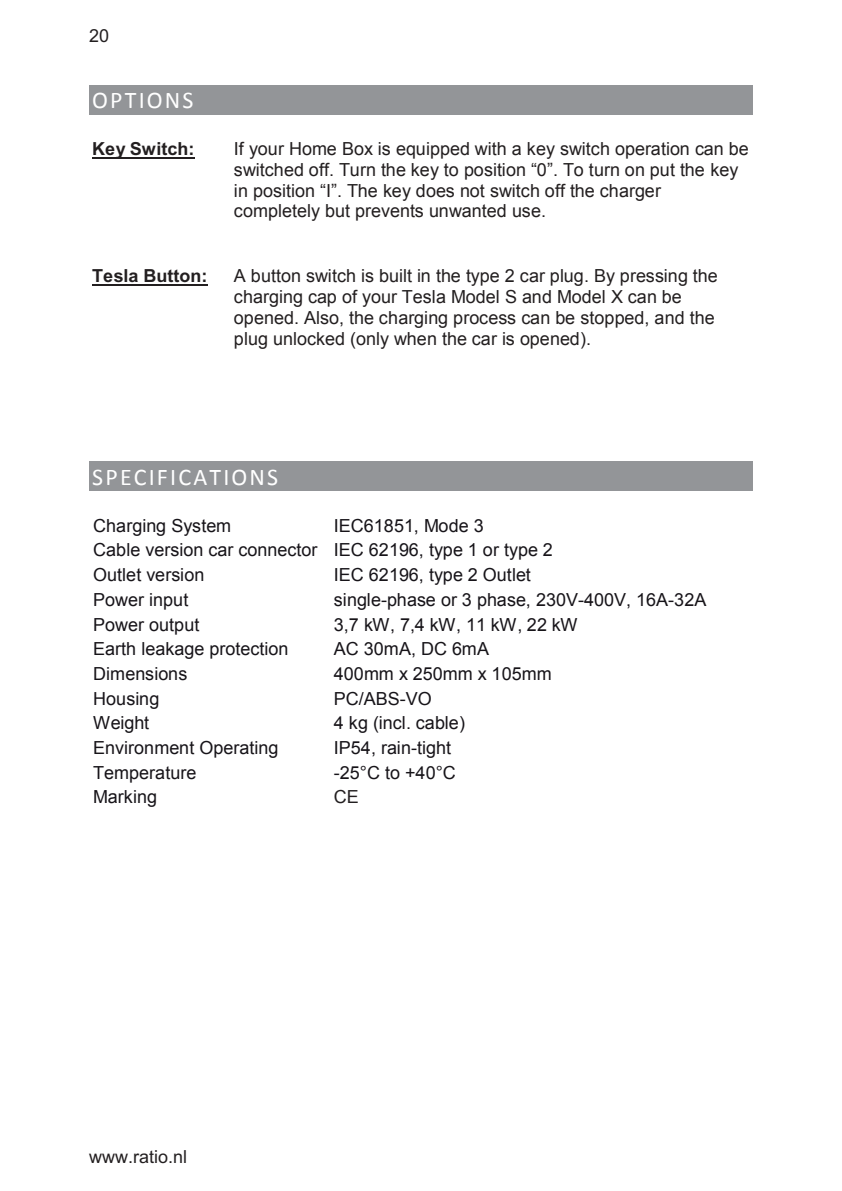
<style>
.page{position:relative;width:842px;height:1191px;background:#fff}
.page>*{position:absolute;margin:0;border:0;box-sizing:border-box;transform-origin:0 0}
.t1{font:24px "Calibri";letter-spacing:.09em;color:#fff}
.t2{font:18px/20.8px "Arial";letter-spacing:.005em;color:#231f20}
.t3{font:18px/24.8px "Arial";letter-spacing:.005em;color:#171419}
.t4{font:700 18px "Arial";color:#231f20}
.t5{font:18px "Arial";color:#231f20}
</style>
<div class="page">
<div style="left:89px;top:85px;width:664px;height:29px;background:#939598"></div>
<hr style="left:92px;top:157px;width:102px;height:2px;background:#231f20">
<hr style="left:92px;top:284px;width:115px;height:2px;background:#231f20">
<div style="left:89px;top:462px;width:664px;height:29px;background:#939598"></div>
<p class="t5" style="left:89px;top:23px;width:22px">20</p>
<h1 class="t1" style="left:92px;top:83px;width:103px">OPTIONS</h1>
<p class="t4" style="left:92px;top:138px;width:104px">Key Switch:</p>
<p class="t2" style="left:234px;top:138px;width:516px">If your Home Box is equipped with a key switch operation can be switched off. Turn the key to position “0”. To turn on put the key in position “I”. The key does not switch off the charger completely but prevents unwanted use.</p>
<p class="t4" style="left:92px;top:265px;width:117px">Tesla Button:</p>
<p class="t2" style="left:234px;top:266px;width:485px">A button switch is built in the type 2 car plug. By pressing the charging cap of your Tesla Model S and Model X can be opened. Also, the charging process can be stopped, and the plug unlocked (only when the car is opened).</p>
<h1 class="t1" style="left:92px;top:460px;width:187px">SPECIFICATIONS</h1>
<p class="t3" style="left:93px;top:513px;width:226px">Charging System<br>Cable version car connector<br>Outlet version<br>Power input<br>Power output<br>Earth leakage protection<br>Dimensions<br>Housing<br>Weight<br>Environment Operating<br>Temperature<br>Marking</p>
<p class="t3" style="left:334px;top:513px;width:374px">IEC61851, Mode 3<br>IEC 62196, type 1 or type 2<br>IEC 62196, type 2 Outlet<br>single-phase or 3 phase, 230V-400V, 16A-32A<br>3,7 kW, 7,4 kW, 11 kW, 22 kW<br>AC 30mA, DC 6mA<br>400mm x 250mm x 105mm<br>PC/ABS-VO<br>4 kg (incl. cable)<br>IP54, rain-tight<br>-25°C to +40°C</p>
<p class="t2" style="left:334px;top:787px;width:26px">CE</p>
<p class="t5" style="left:89px;top:1144px;width:100px">www.ratio.nl</p>
</div>
